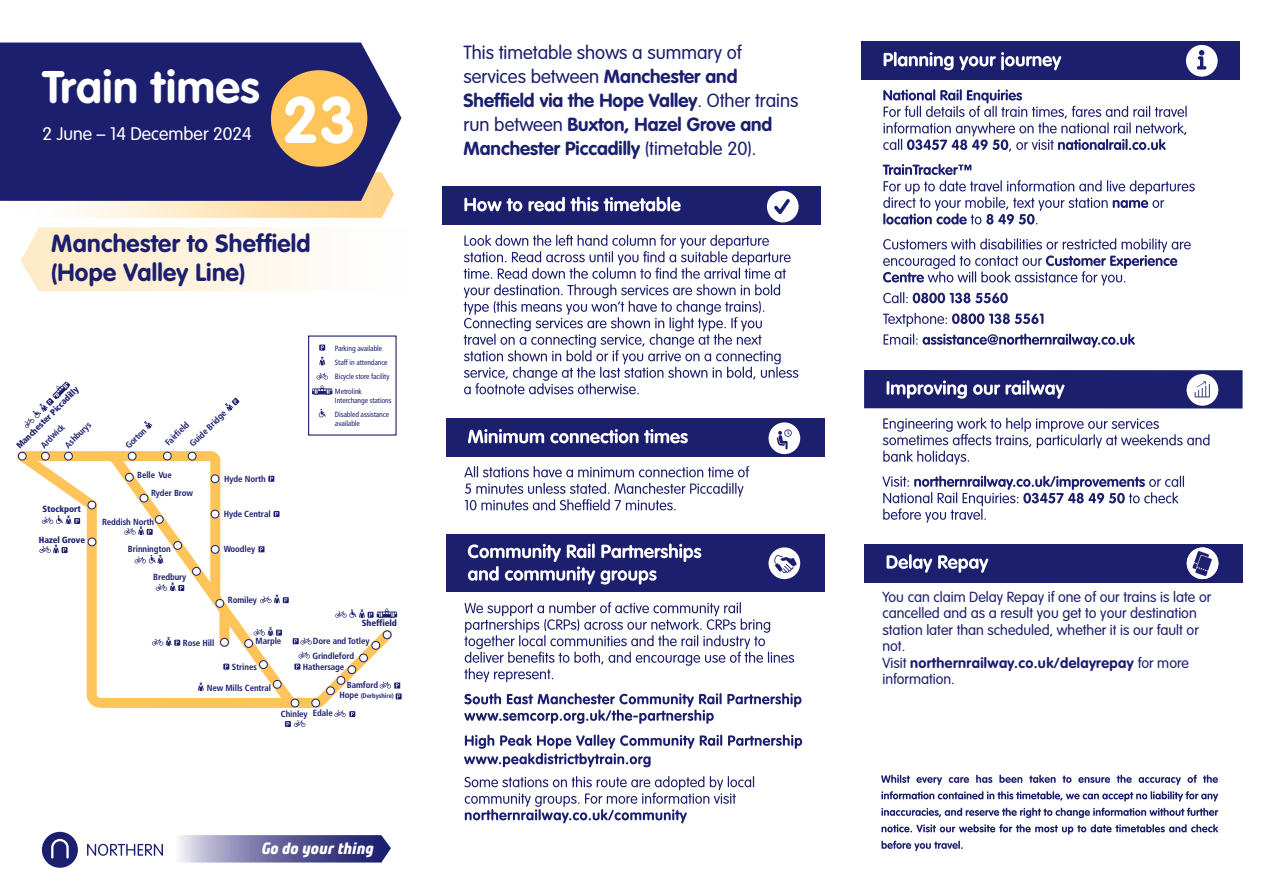
<style>
.page{position:relative;width:1263px;height:893px;background:#fff}
.page>*{position:absolute;margin:0;border:0;box-sizing:border-box;transform-origin:0 0}
.t1{font:700 64.5px "VAG Rounded";color:#fff}
.t2{font:700 45px "VAG Rounded";letter-spacing:.01em;color:#fff}
.t3{font:700 24.45px/29.4px "VAG Rounded";letter-spacing:.015em;color:#1c1e6e}
.t4{font:300 18.75px/24px "VAG Rounded";color:#1c1e6e}
.t5{font:300 18px "VAG Rounded";color:#fff}
.t6{font:300 18px "VAG Rounded";letter-spacing:.01em;color:#1c1e6e}
.t7{font:italic 700 expanded 16.5px "Bunday Clean";color:#fff}
.t8{font:300 14.4px/16.5px "VAG Rounded";color:#1c1e6e}
.t9{font:700 13.5px "VAG Rounded";color:#1c1e6e}
.t10{font:300 13.5px "VAG Rounded";color:#1c1e6e}
.t11{font:700 condensed 8.85px/18.1px "Frutiger";letter-spacing:-.01em;color:#1c1e6e}
.t12{font:900 condensed 8.85px "Frutiger";letter-spacing:-.01em;color:#1c1e6e}
.t13{font:condensed 7.5px/14.4px "Frutiger";letter-spacing:-.01em;color:#1c1e6e}
.t14{font:700 condensed 6.6px "Frutiger";letter-spacing:-.01em;color:#1c1e6e}
.s1{font-weight:900}
.s2{font-size:8.85px}
.s3{font-weight:700}
</style>
<div class="page">
<svg style="left:312px;top:614px;width:89px;height:99px"></svg>
<svg style="left:24px;top:381px;width:46px;height:47px"></svg>
<svg style="left:144px;top:421px;width:8px;height:8px"></svg>
<svg style="left:232px;top:398px;width:7px;height:7px"></svg>
<svg style="left:225px;top:400px;width:12px;height:12px"></svg>
<div style="left:383px;top:631px;width:8px;height:8px;background:#fff;border-radius:50%"></div>
<div style="left:383px;top:631px;width:8px;height:8px;border:1px solid #1c1e6e;border-radius:50%"></div>
<svg style="left:335px;top:608px;width:62px;height:10px"></svg>
<div style="left:372px;top:641px;width:8px;height:8px;background:#fff;border-radius:50%"></div>
<div style="left:372px;top:641px;width:8px;height:8px;border:1px solid #1c1e6e;border-radius:50%"></div>
<div style="left:360px;top:654px;width:7px;height:8px;background:#fff;border-radius:50%"></div>
<div style="left:359px;top:654px;width:9px;height:8px;border:1px solid #1c1e6e;border-radius:50%"></div>
<div style="left:348px;top:666px;width:8px;height:8px;background:#fff;border-radius:50%"></div>
<div style="left:348px;top:666px;width:8px;height:8px;border:1px solid #1c1e6e;border-radius:50%"></div>
<div style="left:337px;top:676px;width:8px;height:8px;background:#fff;border-radius:50%"></div>
<div style="left:337px;top:676px;width:8px;height:8px;border:1px solid #1c1e6e;border-radius:50%"></div>
<div style="left:327px;top:687px;width:7px;height:8px;background:#fff;border-radius:50%"></div>
<div style="left:326px;top:687px;width:9px;height:8px;border:1px solid #1c1e6e;border-radius:50%"></div>
<svg style="left:379px;top:682px;width:23px;height:17px"></svg>
<div style="left:312px;top:699px;width:8px;height:8px;background:#fff;border-radius:50%"></div>
<div style="left:312px;top:699px;width:8px;height:8px;border:1px solid #1c1e6e;border-radius:50%"></div>
<svg style="left:285px;top:720px;width:20px;height:7px"></svg>
<svg style="left:334px;top:710px;width:21px;height:7px"></svg>
<svg style="left:17px;top:451px;width:295px;height:257px"></svg>
<svg style="left:319px;top:409px;width:7px;height:8px"></svg>
<svg style="left:319px;top:345px;width:6px;height:6px"></svg>
<svg style="left:319px;top:357px;width:6px;height:8px"></svg>
<svg style="left:312px;top:373px;width:20px;height:22px"></svg>
<svg style="left:179px;top:835px;width:212px;height:27px;background:#7271a4"></svg>
<div style="left:0;top:43px;width:401px;height:158px;background:#1c1e6e"></div>
<svg style="left:42px;top:832px;width:36px;height:36px"></svg>
<svg style="left:87px;top:844px;width:76px;height:12px"></svg>
<div style="left:271px;top:70px;width:96px;height:97px;background:#fec45a;border-radius:50%"></div>
<svg style="left:464px;top:235px;width:334px;height:159px"></svg>
<div style="left:442px;top:187px;width:378px;height:38px;background:#1c1e6e"></div>
<svg style="left:767px;top:190px;width:32px;height:33px"></svg>
<div style="left:767px;top:191px;width:32px;height:31px;background:#fff;border-radius:50%"></div>
<svg style="left:774px;top:199px;width:16px;height:15px"></svg>
<svg style="left:464px;top:197px;width:217px;height:14px"></svg>
<div style="left:446px;top:419px;width:378px;height:38px;background:#1c1e6e"></div>
<div style="left:768px;top:422px;width:32px;height:32px;background:#fff;border-radius:50%"></div>
<svg style="left:777px;top:429px;width:15px;height:21px"></svg>
<svg style="left:468px;top:429px;width:220px;height:14px"></svg>
<svg style="left:465px;top:483px;width:278px;height:27px"></svg>
<svg style="left:464px;top:466px;width:285px;height:11px"></svg>
<div style="left:446px;top:535px;width:378px;height:57px;background:#1c1e6e"></div>
<div style="left:768px;top:547px;width:32px;height:32px;background:#fff;border-radius:50%"></div>
<svg style="left:774px;top:555px;width:23px;height:18px"></svg>
<svg style="left:468px;top:544px;width:233px;height:41px"></svg>
<svg style="left:464px;top:776px;width:290px;height:47px"></svg>
<svg style="left:464px;top:693px;width:337px;height:31px"></svg>
<svg style="left:464px;top:602px;width:330px;height:80px"></svg>
<svg style="left:464px;top:735px;width:338px;height:32px"></svg>
<svg style="left:883px;top:333px;width:252px;height:15px"></svg>
<svg style="left:883px;top:313px;width:160px;height:14px"></svg>
<svg style="left:883px;top:292px;width:125px;height:11px"></svg>
<svg style="left:883px;top:238px;width:308px;height:47px"></svg>
<svg style="left:882px;top:164px;width:313px;height:61px"></svg>
<svg style="left:883px;top:89px;width:304px;height:63px"></svg>
<div style="left:861px;top:42px;width:378px;height:38px;background:#1c1e6e"></div>
<div style="left:1186px;top:45px;width:32px;height:32px;background:#fff;border-radius:50%"></div>
<svg style="left:1197px;top:50px;width:9px;height:20px"></svg>
<svg style="left:884px;top:52px;width:177px;height:18px"></svg>
<div style="left:864px;top:370px;width:378px;height:38px;background:#1c1e6e"></div>
<div style="left:1186px;top:374px;width:32px;height:32px;background:#fff;border-radius:50%"></div>
<svg style="left:1195px;top:381px;width:15px;height:16px"></svg>
<svg style="left:886px;top:380px;width:178px;height:19px"></svg>
<svg style="left:882px;top:476px;width:302px;height:47px"></svg>
<svg style="left:883px;top:418px;width:326px;height:47px"></svg>
<div style="left:864px;top:544px;width:378px;height:38px;background:#1c1e6e"></div>
<svg style="left:886px;top:554px;width:102px;height:19px"></svg>
<svg style="left:881px;top:841px;width:82px;height:10px"></svg>
<svg style="left:881px;top:824px;width:337px;height:11px"></svg>
<svg style="left:881px;top:808px;width:337px;height:10px"></svg>
<svg style="left:881px;top:791px;width:337px;height:11px"></svg>
<svg style="left:881px;top:775px;width:337px;height:10px"></svg>
<img style="left:1187px;top:547px;width:31px;height:32px;border-radius:16px">
<p class="t2" style="left:43px;top:61px;width:219px">Train times</p>
<p class="t5" style="left:43px;top:123px;width:211px">2 June – 14 December 2024</p>
<p class="t1" style="left:282px;top:82px;width:76px">23</p>
<p class="t3" style="left:51px;top:229px;width:261px">Manchester to Sheffield (Hope Valley Line)</p>
<p class="t12" style="left:14px;top:443px;width:85px;rotate:-45deg">M anchester Piccadilly</p>
<p class="t11" style="left:160px;top:437px;width:31px;rotate:-45deg">Fairfield</p>
<p class="t11" style="left:185px;top:438px;width:49px;rotate:-44deg">Guide Bridge</p>
<p class="t11" style="left:224px;top:470px;width:43px">Hyde North</p>
<p class="t11" style="left:224px;top:505px;width:48px">Hyde Central</p>
<p class="t11" style="left:224px;top:540px;width:33px">Woodley</p>
<p class="t11" style="left:36px;top:440px;width:31px;rotate:-45deg">Ardwick</p>
<p class="t11" style="left:60px;top:440px;width:35px;rotate:-45deg">Ashburys</p>
<p class="t11" style="left:120px;top:441px;width:27px;rotate:-45deg">Gorton</p>
<p class="t11" style="left:151px;top:466px;width:44px;text-indent:-14px">Belle Vue<br>Ryder Brow</p>
<p class="t11" style="left:102px;top:513px;width:53px">Reddish North</p>
<p class="t12" style="left:43px;top:504px;width:40px">Stockport</p>
<p class="t10" style="left:43px;top:507px;width:7px">F</p>
<p class="t12" style="left:39px;top:535px;width:48px">Hazel Grove</p>
<p class="t11" style="left:128px;top:540px;width:44px">Brinnington</p>
<p class="t11" style="left:153px;top:567px;width:35px">Bredbury</p>
<p class="t11" style="left:228px;top:591px;width:31px">Romiley</p>
<p class="t13" style="left:335px;top:341px;width:56px">Parking available<br>Staff in attendance<br>Bicycle store facility<br>Metrolink</p>
<p class="t13" style="left:335px;top:393px;width:58px">Interchange stations<br>Disabled assistance</p>
<p class="t13" style="left:335px;top:416px;width:26px">available</p>
<p class="t11" style="left:313px;top:614px;width:85px;text-indent:49px"><span class="s1">Sheffield<br></span>Dore and Totley</p>
<p class="t11" style="left:303px;top:650px;width:53px;line-height:11.1px;text-indent:9px">Grindleford<br>Hathersage</p>
<p class="t11" style="left:347px;top:676px;width:33px">Bamford</p>
<p class="t14" style="left:339px;top:692px;width:56px"><span class="s2">Hope</span> (Derbyshire)</p>
<p class="t11" style="left:281px;top:705px;width:54px">Chinley Edale</p>
<p class="t11" style="left:183px;top:633px;width:33px">Rose Hill</p>
<p class="t11" style="left:256px;top:632px;width:27px">Marple</p>
<p class="t11" style="left:232px;top:657px;width:27px">Strines</p>
<p class="t11" style="left:207px;top:679px;width:66px">New Mills Central</p>
<p class="t7" style="left:262px;top:837px;width:114px">Go do your thing</p>
<p class="t4" style="left:463px;top:40px;width:336px">This timetable shows a summary of services between <span class="s3">Manchester and Sheffield via the Hope Valley</span>. Other trains run between <span class="s3">Buxton, Hazel Grove and Manchester Piccadilly</span> (timetable 20).</p>
<p class="t6" style="left:497px;top:129px;width:153px">Services between <span class="s3">N</span></p>
<p class="t9" style="left:884px;top:588px;width:4px">l</p>
<p class="t8" style="left:882px;top:588px;width:330px">You can claim Delay Repay if one of our trains is late or cancelled and as a result you get to your destination station later than scheduled, whether it is our fault or not.<br>Visit <span class="s3">northernrailway.co.uk/delayrepay</span> for more information.</p>
</div>
